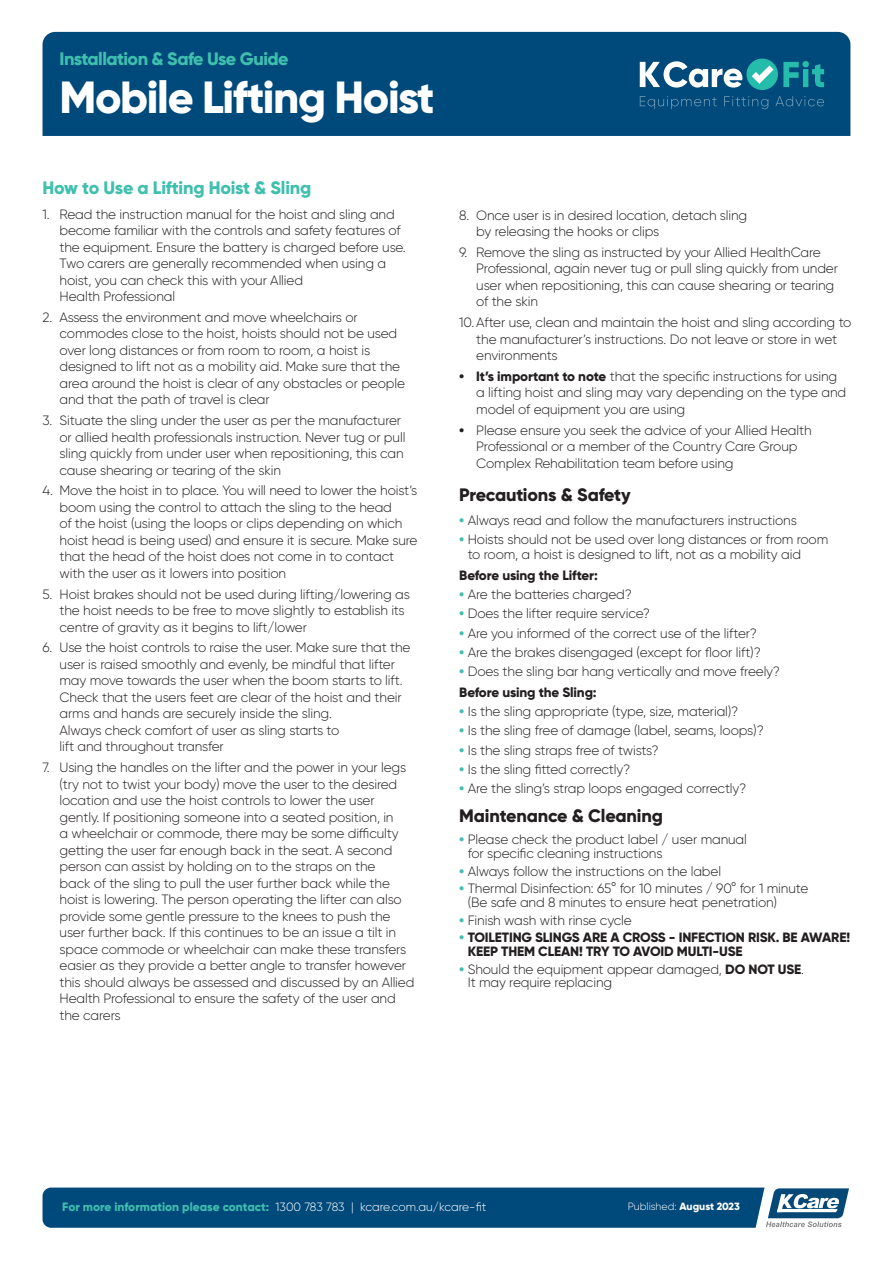
<style>
.page{position:relative;width:893px;height:1263px;background:#fff}
.page>*{position:absolute;margin:0;border:0;box-sizing:border-box;transform-origin:0 0}
.t1{font:800 45px "Gilroy";letter-spacing:-.03em;color:#fff}
.t2{font:800 18px "Gilroy";letter-spacing:-.01em;color:#231f20}
.t3{font:800 18px "Gilroy";letter-spacing:-.01em;color:#3fbfae}
.t4{font:800 18px "Gilroy";letter-spacing:-.03em;color:#3fbfae}
.t5{font:300 13.5px/16.5px "Gilroy";letter-spacing:-.01em;color:#231f20}
.t6{font:800 13.5px/13.5px "Gilroy";letter-spacing:-.01em;color:#231f20}
.t7{font:300 12px "Gilroy";letter-spacing:-.005em;color:#fff}
.t8{font:300 10.5px "Gilroy";color:#fff}
.s1{font-weight:800}
.s2{font-weight:800;color:#3fbfae}
.s3{color:#3fbfae}
</style>
<div class="page">
<div style="left:43px;top:1187px;width:733px;height:41px;background:#00497b;border-radius:9px"></div>
<svg style="left:755px;top:1187px;width:94px;height:41px"></svg>
<div style="left:43px;top:32px;width:807px;height:104px;background:#00497b"></div>
<svg style="left:783px;top:61px;width:41px;height:27px"></svg>
<div style="left:746px;top:59px;width:32px;height:31px;background:#25bcab;border-radius:50%"></div>
<svg style="left:752px;top:66px;width:21px;height:18px"></svg>
<svg style="left:640px;top:96px;width:77px;height:13px"></svg>
<svg style="left:724px;top:96px;width:44px;height:13px"></svg>
<svg style="left:775px;top:96px;width:49px;height:10px"></svg>
<svg style="left:640px;top:61px;width:102px;height:27px"></svg>
<h2 class="t4" style="left:60px;top:48px;width:231px">Installation &amp; Safe Use Guide</h2>
<h1 class="t1" style="left:60px;top:68px;width:376px">Mobile Lifting Hoist</h1>
<h2 class="t3" style="left:43px;top:176px;width:270px">How to Use a Lifting Hoist &amp; Sling</h2>
<p class="t5" style="left:60px;top:206px;width:348px;text-indent:-17px">1. Read the instruction manual for the hoist and sling and become familiar with the controls and safety features of the equipment. Ensure the battery is charged before use.<br>Two carers are generally recommended when using a hoist, you can check this with your Allied<br>Health Professional</p>
<p class="t5" style="left:60px;top:309px;width:347px;text-indent:-17px">2. Assess the environment and move wheelchairs or commodes close to the hoist, hoists should not be used over long distances or from room to room, a hoist is designed to lift not as a mobility aid. Make sure that the area around the hoist is clear of any obstacles or people and that the path of travel is clear</p>
<p class="t5" style="left:60px;top:412px;width:347px;text-indent:-17px">3. Situate the sling under the user as per the manufacturer or allied health professionals instruction. Never tug or pull sling quickly from under user when repositioning, this can cause shearing or tearing of the skin</p>
<p class="t5" style="left:60px;top:482px;width:359px;text-indent:-17px">4. Move the hoist in to place. You will need to lower the hoist’s boom using the control to attach the sling to the head<br>of the hoist (using the loops or clips depending on which hoist head is being used) and ensure it is secure. Make sure that the head of the hoist does not come in to contact with the user as it lowers into position</p>
<p class="t5" style="left:60px;top:586px;width:352px;text-indent:-17px">5. Hoist brakes should not be used during lifting/lowering as the hoist needs to be free to move slightly to establish its centre of gravity as it begins to lift/lower</p>
<p class="t5" style="left:60px;top:639px;width:353px;text-indent:-17px">6. Use the hoist controls to raise the user. Make sure that the user is raised smoothly and evenly, be mindful that lifter may move towards the user when the boom starts to lift.<br>Check that the users feet are clear of the hoist and their arms and hands are securely inside the sling.<br>Always check comfort of user as sling starts to<br>lift and throughout transfer</p>
<p class="t5" style="left:60px;top:759px;width:356px;text-indent:-17px">7. Using the handles on the lifter and the power in your legs (try not to twist your body) move the user to the desired location and use the hoist controls to lower the user gently. If positioning someone into a seated position, in<br>a wheelchair or commode, there may be some difficulty getting the user far enough back in the seat. A second person can assist by holding on to the straps on the<br>back of the sling to pull the user further back while the hoist is lowering. The person operating the lifter can also provide some gentle pressure to the knees to push the user further back. If this continues to be an issue a tilt in space commode or wheelchair can make these transfers easier as they provide a better angle to transfer however this should always be assessed and discussed by an Allied Health Professional to ensure the safety of the user and the carers</p>
<p class="t5" style="left:476px;top:206px;width:273px;text-indent:-17px">8. Once user is in desired location, detach sling by releasing the hooks or clips</p>
<p class="t5" style="left:476px;top:244px;width:363px;text-indent:-17px">9. Remove the sling as instructed by your Allied HealthCare Professional, again never tug or pull sling quickly from under user when repositioning, this can cause shearing or tearing of the skin</p>
<p class="t5" style="left:476px;top:314px;width:377px;text-indent:-17px">10.After use, clean and maintain the hoist and sling according to the manufacturer’s instructions. Do not leave or store in wet environments</p>
<p class="t5" style="left:476px;top:368px;width:372px;text-indent:-17px"><span class="s1">• It’s important to note</span> that the specific instructions for using a lifting hoist and sling may vary depending on the type and model of equipment you are using</p>
<p class="t5" style="left:476px;top:421px;width:337px;text-indent:-17px"><span class="s1">•</span> Please ensure you seek the advice of your Allied Health<br>Professional or a member of the Country Care Group<br>Complex Rehabilitation team before using</p>
<h2 class="t2" style="left:459px;top:484px;width:173px">Precautions &amp; Safety</h2>
<p class="t5" style="left:459px;top:512px;width:339px"><span class="s2">•</span> Always read and follow the manufacturers instructions</p>
<p class="t5" style="left:468px;top:532px;width:362px;line-height:15px;text-indent:-9px"><span class="s2">•</span> Hoists should not be used over long distances or from room to room, a hoist is designed to lift, not as a mobility aid</p>
<p class="t6" style="left:459px;top:568px;width:140px">Before using the Lifter:</p>
<p class="t5" style="left:459px;top:586px;width:174px"><span class="s2">•</span> Are the batteries charged?</p>
<p class="t5" style="left:459px;top:605px;width:192px"><span class="s2">•</span> Does the lifter require service?</p>
<p class="t5" style="left:459px;top:624px;width:299px"><span class="s2">•</span> Are you informed of the correct use of the lifter?</p>
<p class="t5" style="left:459px;top:644px;width:303px"><span class="s2">•</span> Are the brakes disengaged (except for floor lift)?</p>
<p class="t5" style="left:459px;top:661px;width:322px;line-height:20.7px"><span class="s2">•</span> Does the sling bar hang vertically and move freely?<br><span class="s1">Before using the Sling:</span></p>
<p class="t5" style="left:459px;top:703px;width:281px"><span class="s2">•</span> Is the sling appropriate (type, size, material)?</p>
<p class="t5" style="left:459px;top:722px;width:306px"><span class="s2">•</span> Is the sling free of damage (label, seams, loops)?</p>
<p class="t5" style="left:459px;top:741px;width:201px"><span class="s2">•</span> Is the sling straps free of twists?</p>
<p class="t5" style="left:459px;top:761px;width:173px"><span class="s2">•</span> Is the sling fitted correctly?</p>
<p class="t5" style="left:459px;top:780px;width:289px"><span class="s2">•</span> Are the sling’s strap loops engaged correctly?</p>
<h2 class="t2" style="left:459px;top:805px;width:205px">Maintenance &amp; Cleaning</h2>
<p class="t5" style="left:468px;top:833px;width:281px;line-height:13.5px;text-indent:-9px"><span class="s2">•</span> Please check the product label / user manual for specific cleaning instructions</p>
<p class="t5" style="left:459px;top:862px;width:263px"><span class="s2">•</span> Always follow the instructions on the label</p>
<p class="t5" style="left:468px;top:882px;width:342px;line-height:13.5px;text-indent:-9px"><span class="s2">•</span> Thermal Disinfection: 65° for 10 minutes / 90° for 1 minute (Be safe and 8 minutes to ensure heat penetration)</p>
<p class="t5" style="left:459px;top:911px;width:174px"><span class="s2">•</span> Finish wash with rinse cycle</p>
<p class="t6" style="left:468px;top:931px;width:384px;text-indent:-9px"><span class="s3">•</span> TOILETING SLINGS ARE A CROSS - INFECTION RISK. BE AWARE!<br>KEEP THEM CLEAN! TRY TO AVOID MULTI-USE</p>
<p class="t5" style="left:468px;top:962px;width:338px;line-height:13.5px;text-indent:-9px"><span class="s2">•</span> Should the equipment appear damaged, <span class="s1">DO NOT USE</span>.<br>It may require replacing</p>
<p class="t7" style="left:62px;top:1199px;width:426px"><span class="s2">For more information please contact:</span> 1300 783 783 | kcare.com.au/kcare-fit</p>
<p class="t8" style="left:628px;top:1200px;width:114px">Published: <span class="s1">August 2023</span></p>
</div>
